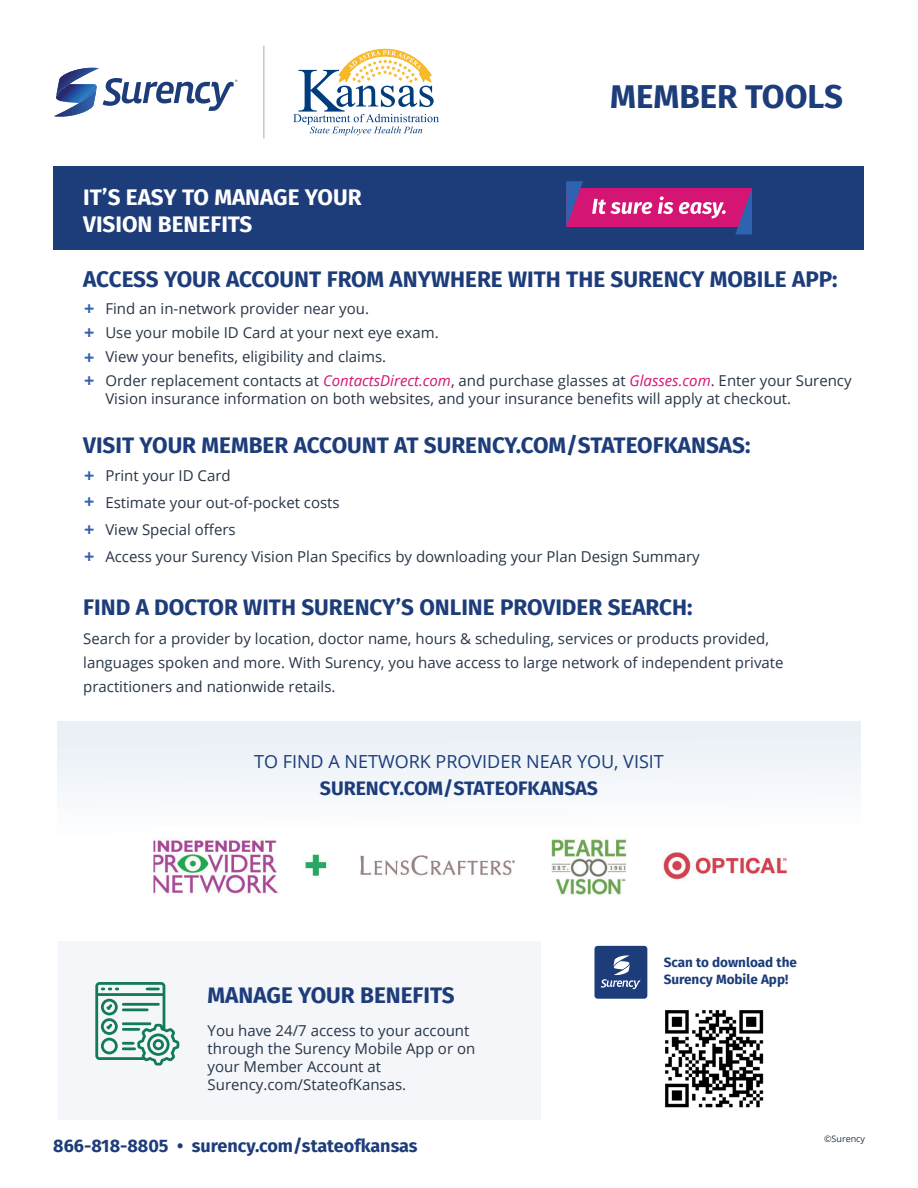
<style>
.page{position:relative;width:918px;height:1188px;background:#fff}
.page>*{position:absolute;margin:0;border:0;box-sizing:border-box;transform-origin:0 0}
.t1{font:700 33px "Fira Sans";color:#1d3c7a}
.t2{font:700 22.5px "Fira Sans";color:#1d3c7a}
.t3{font:700 22.5px/27px "Fira Sans";color:#fff}
.t4{font:700 19.5px "Fira Sans";color:#1d3c7a}
.t5{font:700 18px "Fira Sans";color:#1d3c7a}
.t6{font:18px "Open Sans";color:#1d3c7a}
.t7{font:700 18px "Open Sans";color:#2f61ad}
.t8{font:15px/18px "Open Sans";color:#283547}
.t9{font:700 13.5px/16.2px "Fira Sans";color:#1d3c7a}
.t10{font:9px "Open Sans";color:#283547}
.s1{font-style:italic;color:#d41573}
</style>
<div class="page">
<div style="left:53px;top:166px;width:811px;height:84px;background:#1d3c7a"></div>
<div style="left:58px;top:722px;width:802px;height:182px;background:#f3f7fb"></div>
<img style="left:153px;top:825px;width:634px;height:74px">
<div style="left:58px;top:941px;width:483px;height:178px;background:#f4f6f9"></div>
<svg style="left:95px;top:982px;width:84px;height:84px"></svg>
<div style="left:566px;top:188px;width:186px;height:39px;background:#d41573"></div>
<svg style="left:735px;top:189px;width:17px;height:45px"></svg>
<svg style="left:566px;top:181px;width:17px;height:46px"></svg>
<svg style="left:592px;top:199px;width:60px;height:15px"></svg>
<svg style="left:658px;top:196px;width:15px;height:18px"></svg>
<svg style="left:679px;top:202px;width:47px;height:17px"></svg>
<hr style="left:263px;top:46px;width:2px;height:93px;background:#c7c8ca">
<svg style="left:54px;top:67px;width:183px;height:50px"></svg>
<svg style="left:293px;top:49px;width:146px;height:86px"></svg>
<img style="left:665px;top:1010px;width:99px;height:98px">
<div style="left:595px;top:946px;width:52px;height:53px;background:#1d3c7a;border-radius:3px"></div>
<svg style="left:601px;top:955px;width:40px;height:34px"></svg>
<p class="t3" style="left:83px;top:182px;width:280px">IT’S EASY TO MANAGE YOUR<br>VISION BENEFITS</p>
<p class="t1" style="left:610px;top:68px;width:234px">MEMBER TOOLS</p>
<p class="t2" style="left:83px;top:260px;width:756px">ACCESS YOUR ACCOUNT FROM ANYWHERE WITH THE SURENCY MOBILE APP:</p>
<p class="t7" style="left:84px;top:296px;width:12px">+</p>
<p class="t7" style="left:84px;top:320px;width:12px">+</p>
<p class="t7" style="left:84px;top:345px;width:12px">+</p>
<p class="t7" style="left:84px;top:368px;width:12px">+</p>
<p class="t8" style="left:105px;top:300px;width:265px">Find an in-network provider near you.</p>
<p class="t8" style="left:105px;top:324px;width:335px">Use your mobile ID Card at your next eye exam.</p>
<p class="t8" style="left:105px;top:348px;width:282px">View your benefits, eligibility and claims.</p>
<p class="t8" style="left:105px;top:372px;width:748px">Order replacement contacts at <span class="s1">ContactsDirect.com</span>, and purchase glasses at <span class="s1">Glasses.com</span>. Enter your Surency<br>Vision insurance information on both websites, and your insurance benefits will apply at checkout.</p>
<p class="t2" style="left:83px;top:426px;width:669px">VISIT YOUR MEMBER ACCOUNT AT SURENCY.COM/STATEOFKANSAS:</p>
<p class="t8" style="left:105px;top:466px;width:127px">Print your ID Card</p>
<p class="t8" style="left:105px;top:493px;width:236px">Estimate your out-of-pocket costs</p>
<p class="t8" style="left:105px;top:520px;width:132px">View Special offers</p>
<p class="t8" style="left:105px;top:547px;width:596px">Access your Surency Vision Plan Specifics by downloading your Plan Design Summary</p>
<p class="t7" style="left:84px;top:463px;width:12px">+</p>
<p class="t7" style="left:84px;top:489px;width:12px">+</p>
<p class="t7" style="left:84px;top:517px;width:12px">+</p>
<p class="t7" style="left:84px;top:543px;width:12px">+</p>
<p class="t2" style="left:83px;top:588px;width:611px">FIND A DOCTOR WITH SURENCY’S ONLINE PROVIDER SEARCH:</p>
<p class="t8" style="left:83px;top:626px;width:702px;line-height:24px">Search for a provider by location, doctor name, hours &amp; scheduling, services or products provided, languages spoken and more. With Surency, you have access to large network of independent private practitioners and nationwide retails.</p>
<p class="t6" style="left:254px;top:749px;width:411px">TO FIND A NETWORK PROVIDER NEAR YOU, VISIT</p>
<p class="t4" style="left:320px;top:771px;width:280px">SURENCY.COM/STATEOFKANSAS</p>
<p class="t2" style="left:208px;top:976px;width:249px">MANAGE YOUR BENEFITS</p>
<p class="t8" style="left:208px;top:1021px;width:269px">You have 24/7 access to your account through the Surency Mobile App or on your Member Account at<br>Surency.com/StateofKansas.</p>
<p class="t5" style="left:53px;top:1131px;width:366px">866-818-8805 • surency.com/stateofkansas</p>
<p class="t9" style="left:664px;top:954px;width:135px">Scan to download the<br>Surency Mobile App!</p>
<p class="t10" style="left:824px;top:1133px;width:43px">©Surency</p>
</div>
